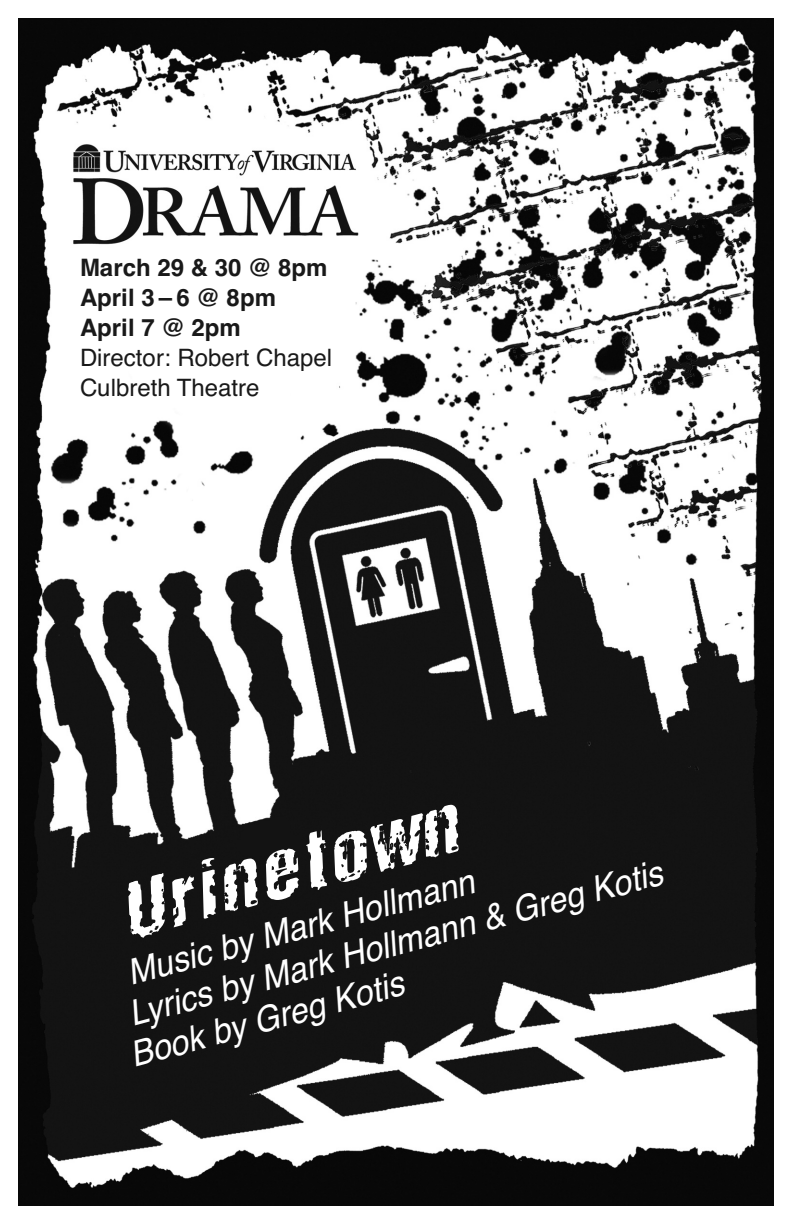
<style>
.page{position:relative;width:792px;height:1224px;background:#fff}
.page>*{position:absolute;margin:0;border:0;box-sizing:border-box;transform-origin:0 0}
.t1{font:italic 300 68px "Butta Bing";color:#fff;scale:1.1 1}
.t2{font:italic 35.2px/40px "Helvetica";color:#fff;scale:.93 1}
.t3{font:700 24px/30px "Helvetica";color:#191919}
.t4{font:24px/30px "Helvetica";color:#191919}
</style>
<div class="page">
<img style="left:18px;top:18px;width:756px;height:1188px">
<p class="t3" style="left:80px;top:254px;width:249px">March 29 &amp; 30 @ 8pm<br>April 3 – 6 @ 8pm<br>April 7 @ 2pm</p>
<p class="t4" style="left:80px;top:344px;width:254px">Director: Robert Chapel<br>Culbreth Theatre</p>
<h1 class="t1" style="left:110px;top:872px;width:310px;rotate:-15deg">Urinetown</h1>
<p class="t2" style="left:105px;top:959px;width:605px;text-indent:18px;rotate:-15deg">M usic by M ark Hollmann<br>Lyrics by M ark Hollmann &amp; Greg Kotis<br>Book by Greg Kotis</p>
</div>
